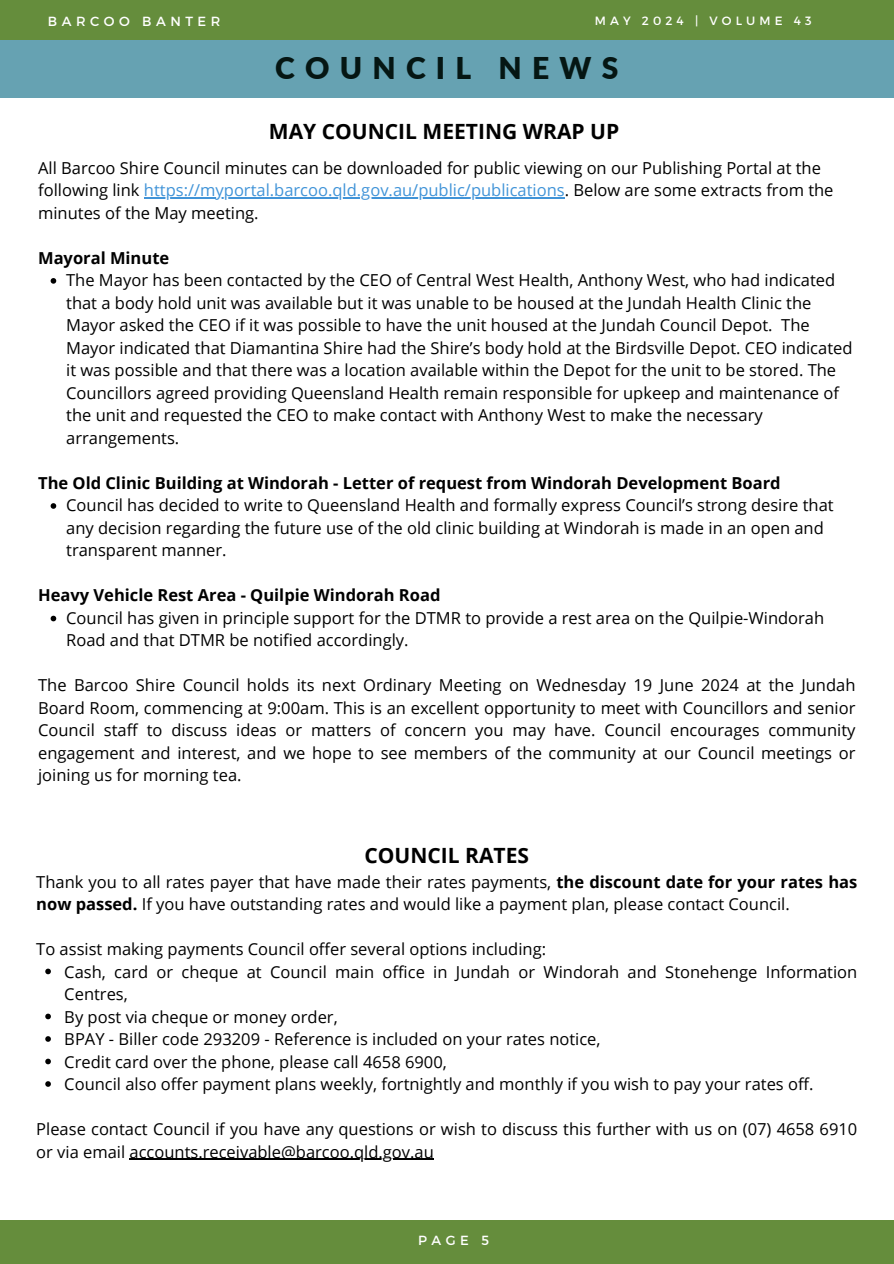
<style>
.page{position:relative;width:894px;height:1264px;background:#fff}
.page>*{position:absolute;margin:0;border:0;box-sizing:border-box;transform-origin:0 0}
.t1{font:900 30px "Lato";letter-spacing:.34em;color:#051613}
.t2{font:700 21px "Open Sans";color:#000}
.t3{font:16.5px/22.5px "Open Sans";color:#000}
.t4{font:700 16.5px "Open Sans";color:#000}
.t5{font:13.2px "Montserrat";letter-spacing:.34em;color:#fff}
.t6{font:12px "Montserrat";letter-spacing:.34em;color:#fff}
.s1{color:#4194d8}
.s2{font-weight:700}
</style>
<div class="page">
<div style="left:0;top:1220px;width:893px;height:43px;background:#658d3c"></div>
<div style="left:0;top:0;width:893px;height:40px;background:#658d3c"></div>
<div style="left:0;top:40px;width:893px;height:57px;background:#66a2b2"></div>
<hr style="left:144px;top:197px;width:420px;height:2px;background:#4194d8">
<svg style="left:51px;top:278px;width:5px;height:6px"></svg>
<svg style="left:51px;top:503px;width:5px;height:6px"></svg>
<svg style="left:51px;top:615px;width:5px;height:6px"></svg>
<svg style="left:45px;top:968px;width:6px;height:6px"></svg>
<svg style="left:45px;top:1013px;width:6px;height:6px"></svg>
<svg style="left:45px;top:1036px;width:6px;height:5px"></svg>
<svg style="left:45px;top:1058px;width:6px;height:6px"></svg>
<svg style="left:45px;top:1081px;width:6px;height:5px"></svg>
<hr style="left:129px;top:1158px;width:305px;height:1px;background:#000">
<h4 class="t5" style="left:48px;top:13px;width:174px">BARCOO BANTER</h4>
<p class="t6" style="left:594px;top:13px;width:218px">MAY 2024 | VOLUME 43</p>
<p class="t1" style="left:275px;top:50px;width:344px">COUNCIL NEWS</p>
<h1 class="t2" style="left:269px;top:117px;width:351px">MAY COUNCIL MEETING WRAP UP</h1>
<h2 class="t3" style="left:38px;top:156px;width:796px">All Barcoo Shire Council minutes can be downloaded for public viewing on our Publishing Portal at the following link <span class="s1">https://myportal.barcoo.qld.gov.au/public/publications</span>. Below are some extracts from the</h2>
<h4 class="t3" style="left:38px;top:201px;width:222px">minutes of the May meeting.</h4>
<h4 class="t3" style="left:66px;top:246px;width:770px;text-indent:-28px"><span class="s2">Mayoral Minute<br></span>The Mayor has been contacted by the CEO of Central West Health, Anthony West, who had indicated</h4>
<h3 class="t3" style="left:66px;top:291px;width:787px">that a body hold unit was available but it was unable to be housed at the Jundah Health Clinic the Mayor asked the CEO if it was possible to have the unit housed at the Jundah Council Depot. The Mayor indicated that Diamantina Shire had the Shire’s body hold at the Birdsville Depot. CEO indicated it was possible and that there was a location available within the Depot for the unit to be stored. The Councillors agreed providing Queensland Health remain responsible for upkeep and maintenance of the unit and requested the CEO to make contact with Anthony West to make the necessary arrangements.</h3>
<h3 class="t4" style="left:38px;top:471px;width:743px">The Old Clinic Building at Windorah - Letter of request from Windorah Development Board</h3>
<p class="t3" style="left:66px;top:493px;width:768px">Council has decided to write to Queensland Health and formally express Council’s strong desire that any decision regarding the future use of the old clinic building at Windorah is made in an open and transparent manner.</p>
<h3 class="t4" style="left:38px;top:583px;width:404px">Heavy Vehicle Rest Area - Quilpie Windorah Road</h3>
<p class="t3" style="left:66px;top:606px;width:759px">Council has given in principle support for the DTMR to provide a rest area on the Quilpie-Windorah<br>Road and that DTMR be notified accordingly.</p>
<h3 class="t3" style="left:38px;top:673px;width:818px;text-align:justify">The Barcoo Shire Council holds its next Ordinary Meeting on Wednesday 19 June 2024 at the Jundah Board Room, commencing at 9:00am. This is an excellent opportunity to meet with Councillors and senior Council staff to discuss ideas or matters of concern you may have. Council encourages community engagement and interest, and we hope to see members of the community at our Council meetings or joining us for morning tea.</h3>
<h4 class="t2" style="left:364px;top:840px;width:166px">COUNCIL RATES</h4>
<h4 class="t3" style="left:36px;top:870px;width:822px">Thank you to all rates payer that have made their rates payments, <span class="s2">the discount date for your rates has now passed.</span> If you have outstanding rates and would like a payment plan, please contact Council.</h4>
<h4 class="t3" style="left:36px;top:937px;width:511px">To assist making payments Council offer several options including:</h4>
<p class="t3" style="left:64px;top:960px;width:794px">Cash, card or cheque at Council main office in Jundah or Windorah and Stonehenge Information<br>Centres,</p>
<p class="t3" style="left:64px;top:1005px;width:275px">By post via cheque or money order,</p>
<p class="t3" style="left:64px;top:1027px;width:537px">BPAY - Biller code 293209 - Reference is included on your rates notice,</p>
<p class="t3" style="left:64px;top:1050px;width:384px">Credit card over the phone, please call 4658 6900,</p>
<p class="t3" style="left:64px;top:1072px;width:750px">Council also offer payment plans weekly, fortnightly and monthly if you wish to pay your rates off.</p>
<h4 class="t3" style="left:36px;top:1117px;width:822px">Please contact Council if you have any questions or wish to discuss this further with us on (07) 4658 6910 or via email accounts.receivable@barcoo.qld.gov.au</h4>
<p class="t5" style="left:418px;top:1231px;width:72px">PAGE 5</p>
</div>
